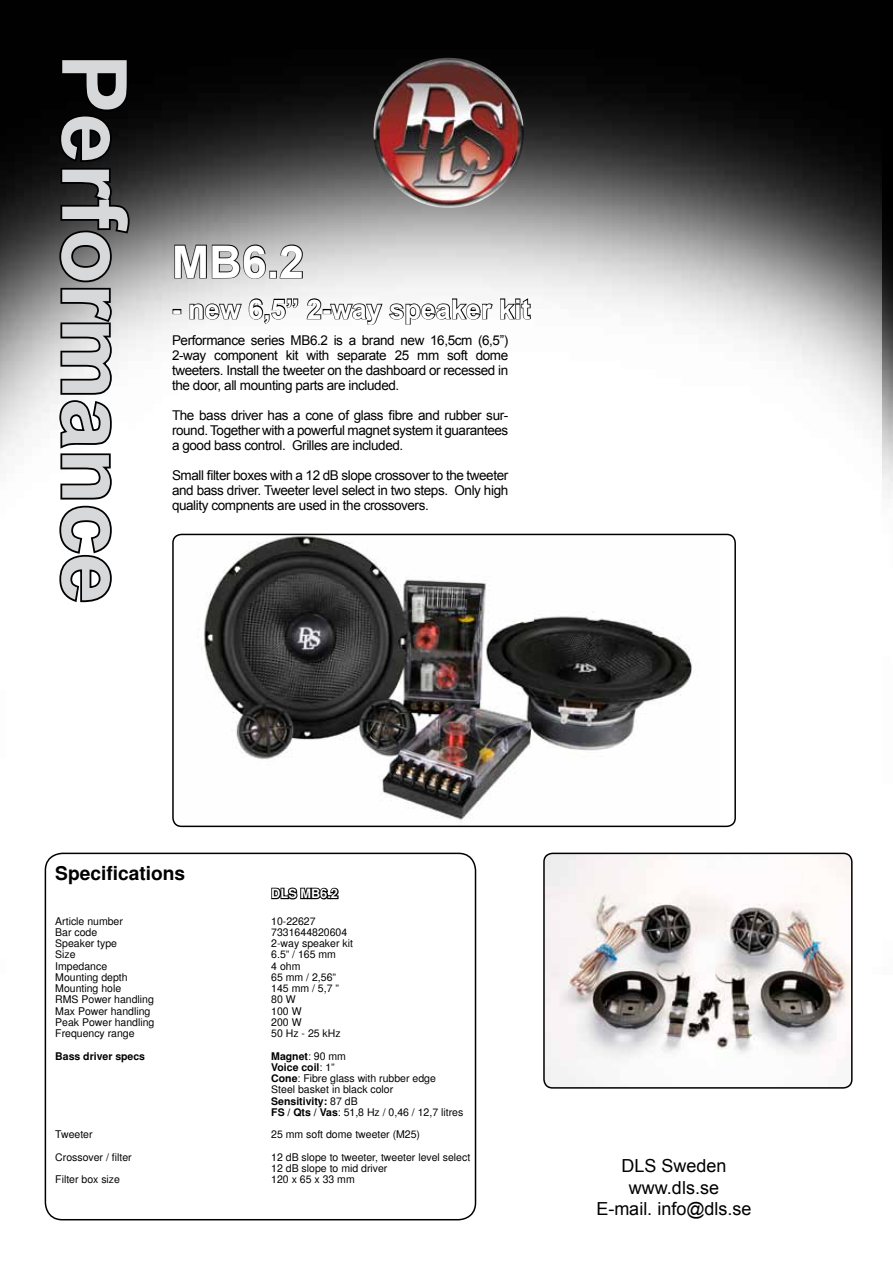
<style>
.page{position:relative;width:893px;height:1263px;background:#fff}
.page>*{position:absolute;margin:0;border:0;box-sizing:border-box;transform-origin:0 0}
.t1{font:700 90px "Arial";color:#d7d8da}
.t2{font:700 45px "Arial";color:#fff}
.t3{font:700 27px "Arial";color:#fff}
.t4{font:700 19.2px "Helvetica";color:#000}
.t5{font:18px/21.6px "Arial";color:#000;text-align:center}
.t6{font:13.5px/15px "Arial";letter-spacing:-.03em;color:#000;text-align:justify}
.t7{font:700 12.75px "Helvetica";color:#fff}
.t8{font:10.5px/11.2px "Helvetica";color:#000}
.t9{font:700 10.5px "Helvetica";color:#000}
.s1{font-weight:700}
</style>
<div class="page">
<img style="left:0;top:0;width:880px;height:974px">
<img style="left:173px;top:534px;width:546px;height:292px">
<div style="left:172px;top:534px;width:564px;height:293px;border:2px solid #000;border-radius:9px"></div>
<svg style="left:57px;top:57px;width:74px;height:547px"></svg>
<svg style="left:173px;top:240px;width:94px;height:40px;background:#949494"></svg>
<div style="left:269px;top:271px;width:8px;height:7px;border:2px solid #000"></div>
<svg style="left:279px;top:244px;width:25px;height:35px"></svg>
<div style="left:173px;top:309px;width:8px;height:5px;border:2px solid #000"></div>
<svg style="left:189px;top:298px;width:110px;height:27px"></svg>
<svg style="left:306px;top:298px;width:16px;height:22px"></svg>
<div style="left:323px;top:309px;width:8px;height:5px;border:2px solid #000"></div>
<svg style="left:329px;top:297px;width:203px;height:29px"></svg>
<svg style="left:270px;top:872px;width:70px;height:35px"></svg>
<div style="left:45px;top:853px;width:431px;height:367px;border:2px solid #000;border-radius:17px"></div>
<img style="left:544px;top:853px;width:308px;height:233px">
<div style="left:543px;top:853px;width:310px;height:236px;border:2px solid #000;border-radius:9px"></div>
<img style="left:373px;top:58px;width:151px;height:150px;border-radius:75px">
<div style="left:880px;top:0;width:13px;height:985px;background:#000;opacity:.5"></div>
<img style="left:882px;top:0;width:11px;height:974px">
<h1 class="t1" style="left:154px;top:54px;width:552px;rotate:90deg">Performance</h1>
<h2 class="t2" style="left:172px;top:232px;width:134px">MB6.2</h2>
<h3 class="t3" style="left:172px;top:291px;width:360px">- new 6,5” 2-way speaker kit</h3>
<p class="t6" style="left:172px;top:333px;width:338px">Performance series MB6.2 is a brand new 16,5cm (6,5”)<br>2-way component kit with separate 25 mm soft dome tweeters. Install the tweeter on the dashboard or recessed in the door, all mounting parts are included.</p>
<p class="t6" style="left:172px;top:408px;width:338px">The bass driver has a cone of glass fibre and rubber sur&shy;round. Together with a powerful magnet system it guarantees a good bass control. Grilles are included.</p>
<p class="t6" style="left:172px;top:468px;width:338px">Small filter boxes with a 12 dB slope crossover to the tweeter and bass driver. Tweeter level select in two steps. Only high quality compnents are used in the crossovers.</p>
<h3 class="t4" style="left:55px;top:862px;width:131px">Specifications</h3>
<p class="t7" style="left:271px;top:886px;width:68px">DLS MB6.2</p>
<p class="t8" style="left:55px;top:915px;width:69px">Article number</p>
<p class="t8" style="left:271px;top:915px;width:46px">10-22627</p>
<p class="t8" style="left:55px;top:926px;width:44px">Bar code</p>
<p class="t8" style="left:271px;top:926px;width:77px">7331644820604</p>
<p class="t8" style="left:55px;top:938px;width:63px">Speaker type</p>
<p class="t8" style="left:271px;top:938px;width:83px">2-way speaker kit</p>
<p class="t8" style="left:55px;top:949px;width:22px">Size</p>
<p class="t8" style="left:271px;top:949px;width:66px">6.5” / 165 mm</p>
<p class="t8" style="left:55px;top:960px;width:53px">Impedance</p>
<p class="t8" style="left:271px;top:960px;width:31px">4 ohm</p>
<p class="t8" style="left:55px;top:971px;width:74px">Mounting depth</p>
<p class="t8" style="left:271px;top:971px;width:66px">65 mm / 2,56”</p>
<p class="t8" style="left:55px;top:983px;width:67px">Mounting hole</p>
<p class="t8" style="left:271px;top:983px;width:69px">145 mm / 5,7 ”</p>
<p class="t8" style="left:55px;top:994px;width:100px">RMS Power handling</p>
<p class="t8" style="left:271px;top:994px;width:26px">80 W</p>
<p class="t8" style="left:55px;top:1005px;width:97px">Max Power handling</p>
<p class="t8" style="left:271px;top:1005px;width:32px">100 W</p>
<p class="t8" style="left:55px;top:1016px;width:101px">Peak Power handling</p>
<p class="t8" style="left:271px;top:1016px;width:32px">200 W</p>
<p class="t8" style="left:55px;top:1028px;width:81px">Frequency range</p>
<p class="t8" style="left:271px;top:1028px;width:71px">50 Hz - 25 kHz</p>
<p class="t9" style="left:55px;top:1050px;width:91px">Bass driver specs</p>
<p class="t8" style="left:271px;top:1050px;width:194px"><span class="s1">Magnet</span>: 90 mm<br><span class="s1">Voice coil</span>: 1”<br><span class="s1">Cone</span>: Fibre glass with rubber edge<br>Steel basket in black color<br><span class="s1">Sensitivity:</span> 87 dB<br><span class="s1">FS / Qts / Vas</span>: 51,8 Hz / 0,46 / 12,7 litres</p>
<p class="t8" style="left:55px;top:1129px;width:39px">Tweeter</p>
<p class="t8" style="left:271px;top:1129px;width:150px">25 mm soft dome tweeter (M25)</p>
<p class="t8" style="left:55px;top:1151px;width:78px">Crossover / filter</p>
<p class="t8" style="left:271px;top:1151px;width:201px">12 dB slope to tweeter, tweeter level select<br>12 dB slope to mid driver</p>
<p class="t8" style="left:55px;top:1174px;width:66px">Filter box size</p>
<p class="t8" style="left:271px;top:1174px;width:85px">120 x 65 x 33 mm</p>
<h3 class="t5" style="left:596px;top:1155px;width:157px">DLS Sweden www.dls.se<br>E-mail. info@dls.se</h3>
</div>
